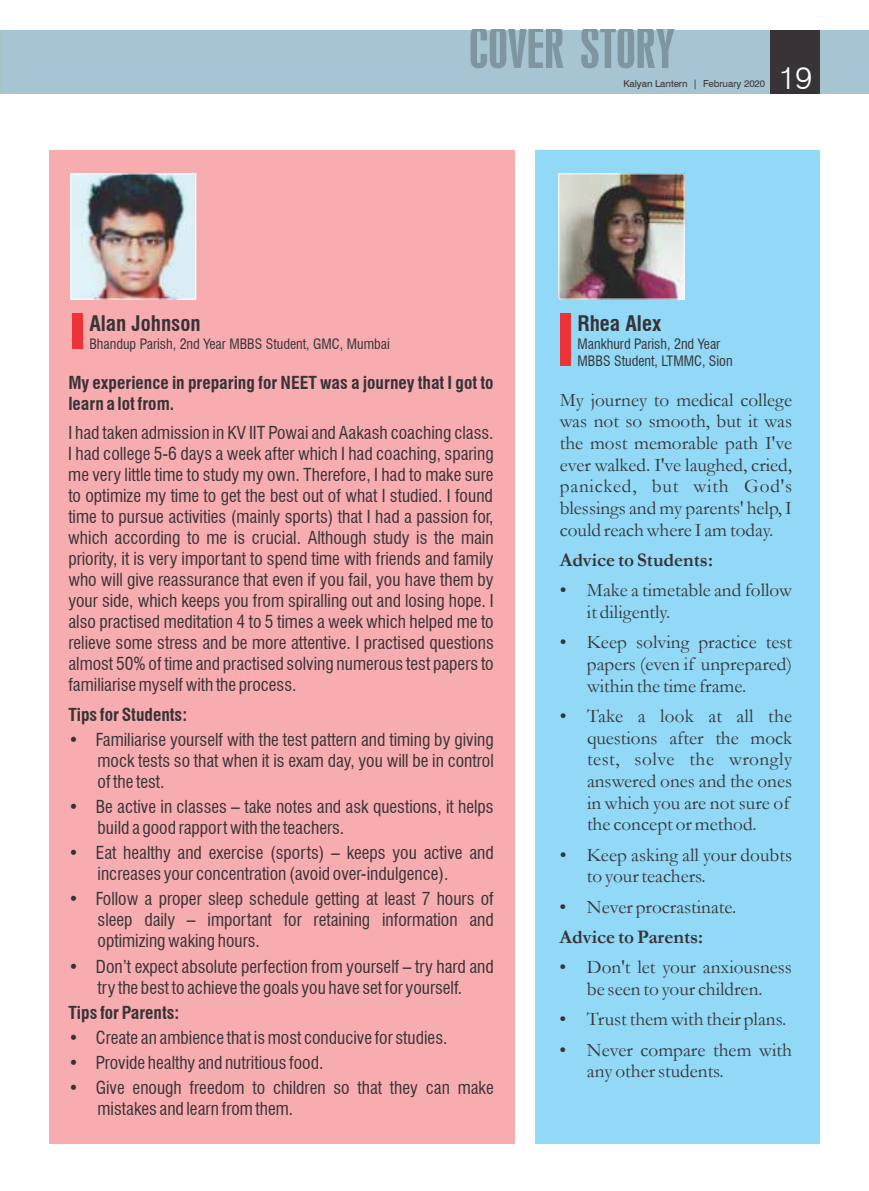
<style>
.page{position:relative;width:869px;height:1191px;background:#fff}
.page>*{position:absolute;margin:0;border:0;box-sizing:border-box;transform-origin:0 0}
.t1{font:52.5px "Swiss 924 BT";color:#7f959f}
.t2{font:300 31.5px "Swiss 721 BT";color:#fff}
.t3{font:700 21px "Swis 721 Cn BT";color:#383336}
.t4{font:19.25px/21.7px "Garamond";color:#383336}
.t5{font:700 19.25px "Garamond";color:#383336}
.t6{font:17.5px/21px "Swis 721 Cn BT";color:#383336;text-align:justify}
.t7{font:700 17.5px/21px "Swis 721 Cn BT";color:#383336}
.t8{font:14px/16.8px "Swis 721 Cn BT";color:#383336}
.t9{font:9.62px "Swis 721 BT";color:#383336}
</style>
<div class="page">
<div style="left:50px;top:151px;width:465px;height:993px;background:#f7adb0"></div>
<div style="left:534px;top:151px;width:284px;height:993px;background:#91d9f7"></div>
<div style="left:0;top:30px;width:868px;height:63px;background:#a6c4d1"></div>
<div style="left:769px;top:30px;width:49px;height:63px;background:#383336"></div>
<div style="left:560px;top:313px;width:10px;height:53px;background:#ed3338"></div>
<img style="left:560px;top:175px;width:122px;height:122px">
<div style="left:558px;top:173px;width:126px;height:126px;border:1px solid #fff"></div>
<div style="left:72px;top:313px;width:10px;height:36px;background:#ed3338"></div>
<img style="left:72px;top:175px;width:122px;height:122px">
<div style="left:70px;top:173px;width:126px;height:126px;border:1px solid #fff"></div>
<h1 class="t1" style="left:468px;top:16px;width:207px">COVER STORY</h1>
<p class="t9" style="left:623px;top:78px;width:143px">Kalyan Lantern | February 2020</p>
<h2 class="t2" style="left:778px;top:58px;width:35px">19</h2>
<p class="t3" style="left:89px;top:310px;width:113px">Alan Johnson</p>
<p class="t8" style="left:89px;top:336px;width:302px">Bhandup Parish, 2nd Year MBBS Student, GMC, Mumbai</p>
<p class="t3" style="left:577px;top:310px;width:85px">Rhea Alex</p>
<p class="t8" style="left:577px;top:336px;width:156px">Mankhurd Parish, 2nd Year<br>MBBS Student, LTMMC, Sion</p>
<p class="t7" style="left:68px;top:372px;width:426px">My experience in preparing for NEET was a journey that I got to learn a lot from.</p>
<p class="t6" style="left:68px;top:422px;width:427px">I had taken admission in KV IIT Powai and Aakash coaching class.<br>I had college 5-6 days a week after which I had coaching, sparing me very little time to study my own. Therefore, I had to make sure to optimize my time to get the best out of what I studied. I found time to pursue activities (mainly sports) that I had a passion for, which according to me is crucial. Although study is the main priority, it is very important to spend time with friends and family who will give reassurance that even if you fail, you have them by your side, which keeps you from spiralling out and losing hope. I also practised meditation 4 to 5 times a week which helped me to relieve some stress and be more attentive. I practised questions almost 50% of time and practised solving numerous test papers to familiarise myself with the process.</p>
<p class="t7" style="left:68px;top:704px;width:120px">Tips for Students:</p>
<p class="t6" style="left:97px;top:729px;width:397px;text-indent:-29px">• Familiarise yourself with the test pattern and timing by giving mock tests so that when it is exam day, you will be in control of the test.</p>
<p class="t6" style="left:97px;top:796px;width:397px;text-indent:-29px">• Be active in classes – take notes and ask questions, it helps build a good rapport with the teachers.</p>
<p class="t6" style="left:97px;top:842px;width:397px;text-indent:-29px">• Eat healthy and exercise (sports) – keeps you active and increases your concentration (avoid over-indulgence).</p>
<p class="t6" style="left:97px;top:888px;width:397px;text-indent:-29px">• Follow a proper sleep schedule getting at least 7 hours of sleep daily – important for retaining information and optimizing waking hours.</p>
<p class="t6" style="left:68px;top:955px;width:426px;text-align:center">• Don’t expect absolute perfection from yourself – try hard and try the best to achieve the goals you have set for yourself.</p>
<p class="t7" style="left:68px;top:1001px;width:112px">Tips for Parents:</p>
<p class="t6" style="left:68px;top:1027px;width:380px">• Create an ambience that is most conducive for studies.</p>
<p class="t6" style="left:68px;top:1052px;width:256px">• Provide healthy and nutritious food.</p>
<p class="t6" style="left:97px;top:1077px;width:397px;text-indent:-29px">• Give enough freedom to children so that they can make mistakes and learn from them.</p>
<p class="t4" style="left:559px;top:388px;width:234px;text-align:justify">My journey to medical college was not so smooth, but it was the most memorable path I've ever walked. I've laughed, cried, panicked, but with God's blessings and my parents' help, I could reachwhere I am today.</p>
<p class="t5" style="left:559px;top:547px;width:155px">Advice to Students:</p>
<p class="t4" style="left:586px;top:579px;width:206px;text-indent:-27px">• Make a timetable and follow it diligently.</p>
<p class="t4" style="left:586px;top:631px;width:206px;text-align:justify;text-indent:-27px">• Keep solving practice test papers (even if unprepared) within the time frame.</p>
<p class="t4" style="left:586px;top:704px;width:206px;text-indent:-27px">• Take a look at all the questions after the mock test, solve the wrongly answered ones and the ones in which you are not sure of the concept or method.</p>
<p class="t4" style="left:586px;top:843px;width:206px;text-indent:-27px">• Keep asking all your doubts to yourteachers.</p>
<p class="t4" style="left:559px;top:895px;width:178px">• Never procrastinate.</p>
<p class="t5" style="left:559px;top:923px;width:145px">Advice toParents:</p>
<p class="t4" style="left:559px;top:956px;width:234px;text-align:center">• Don't let your anxiousness be seen to your children.</p>
<p class="t4" style="left:559px;top:1007px;width:228px">• Trust them with their plans.</p>
<p class="t4" style="left:586px;top:1038px;width:206px;text-indent:-27px">• Never compare them with any other students.</p>
</div>
